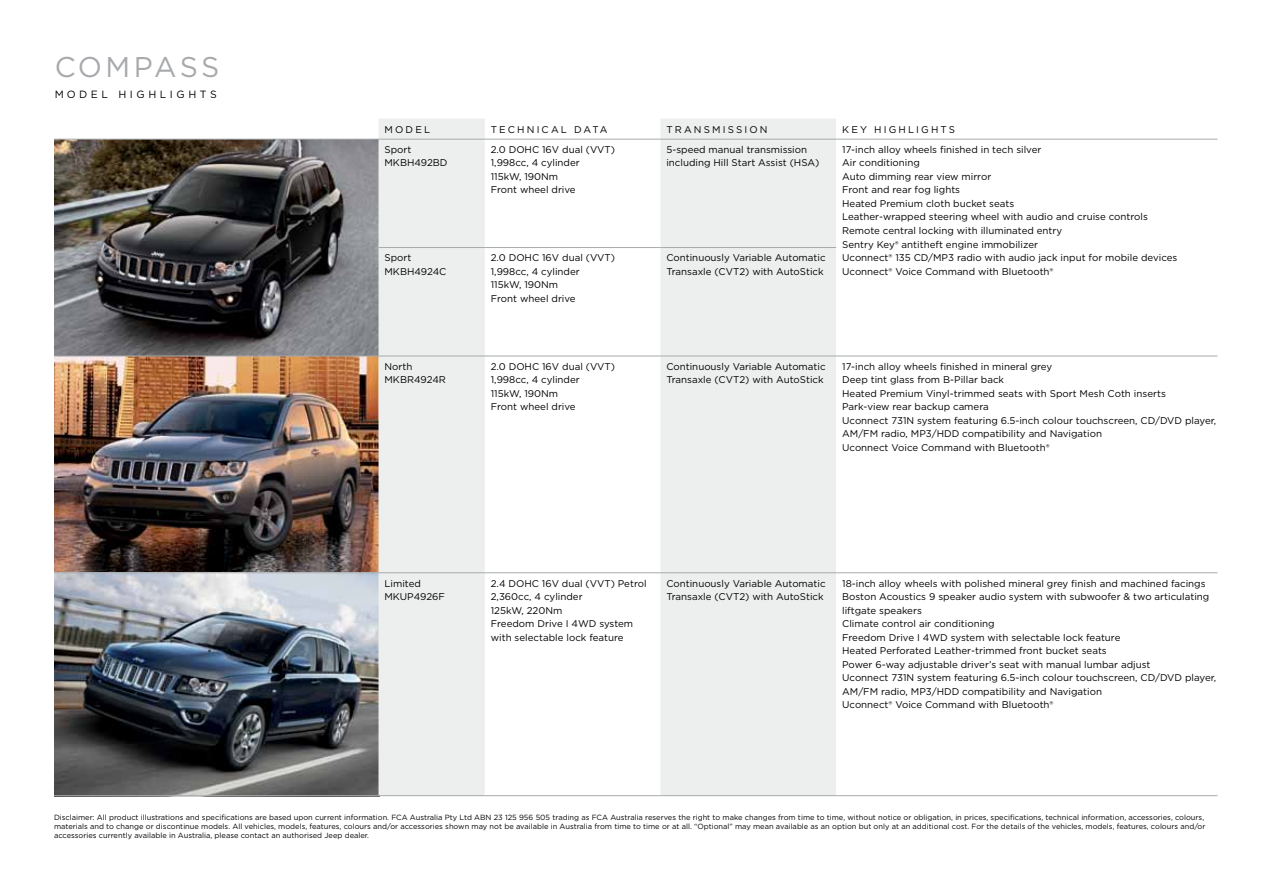
<style>
.page{position:relative;width:1263px;height:893px;background:#fff}
.page>*{position:absolute;margin:0;border:0;box-sizing:border-box;transform-origin:0 0}
.t1{font:28.5px "Gotham";letter-spacing:.11em;color:#a7a9ac}
.t2{font:10.5px "Gotham";letter-spacing:.34em;color:#000}
.t3{font:9.75px/13.5px "Gotham";color:#000}
.t4{font:9.75px "Gotham";letter-spacing:.22em;color:#000}
.t5{font:7.5px/9.3px "Gotham";color:#000}
</style>
<div class="page">
<img style="left:54px;top:140px;width:324px;height:216px">
<img style="left:54px;top:357px;width:324px;height:438px">
<svg style="left:378px;top:119px;width:458px;height:676px;fill:#edeeee"></svg>
<svg style="left:836px;top:138px;width:381px;height:436px"></svg>
<hr style="left:836px;top:795px;width:381px;height:1px;background:#a7a9ac">
<hr style="left:54px;top:795px;width:324px;height:1px;background:#a7a9ac">
<hr style="left:378px;top:795px;width:107px;height:1px;background:#a7a9ac">
<hr style="left:54px;top:139px;width:324px;height:1px;background:#a7a9ac">
<hr style="left:378px;top:139px;width:107px;height:1px;background:#a7a9ac">
<hr style="left:485px;top:139px;width:175px;height:1px;background:#a7a9ac">
<hr style="left:660px;top:139px;width:176px;height:1px;background:#a7a9ac">
<hr style="left:836px;top:139px;width:381px;height:1px;background:#a7a9ac">
<hr style="left:378px;top:247px;width:107px;height:1px;background:#a7a9ac">
<hr style="left:485px;top:247px;width:175px;height:1px;background:#a7a9ac">
<hr style="left:660px;top:247px;width:176px;height:1px;background:#a7a9ac">
<hr style="left:54px;top:356px;width:324px;height:1px;background:#a7a9ac">
<hr style="left:378px;top:356px;width:107px;height:1px;background:#a7a9ac">
<hr style="left:485px;top:356px;width:175px;height:1px;background:#a7a9ac">
<hr style="left:660px;top:356px;width:176px;height:1px;background:#a7a9ac">
<hr style="left:836px;top:356px;width:381px;height:1px;background:#a7a9ac">
<hr style="left:54px;top:572px;width:324px;height:1px;background:#a7a9ac">
<hr style="left:378px;top:572px;width:107px;height:1px;background:#a7a9ac">
<hr style="left:485px;top:572px;width:175px;height:1px;background:#a7a9ac">
<hr style="left:660px;top:572px;width:176px;height:1px;background:#a7a9ac">
<hr style="left:836px;top:572px;width:381px;height:1px;background:#a7a9ac">
<hr style="left:485px;top:795px;width:175px;height:1px;background:#a7a9ac">
<hr style="left:660px;top:795px;width:176px;height:1px;background:#a7a9ac">
<h1 class="t1" style="left:54px;top:48px;width:167px">COMPASS</h1>
<p class="t2" style="left:54px;top:87px;width:164px">MODEL HIGHLIGHTS</p>
<p class="t3" style="left:384px;top:122px;width:47px">MODE L</p>
<p class="t4" style="left:491px;top:123px;width:118px">TE CHNICAL D ATA</p>
<p class="t4" style="left:666px;top:123px;width:103px">TR ANSMISSION</p>
<p class="t4" style="left:842px;top:123px;width:114px">KE Y HIGHLIGHTS</p>
<p class="t3" style="left:384px;top:143px;width:56px">Sport<br>MKBH492BD</p>
<p class="t3" style="left:491px;top:143px;width:126px">2.0 DOHC 16V dual (VVT)<br>1,998cc, 4 cylinder<br>115kW, 190Nm<br>Front wheel drive</p>
<p class="t3" style="left:666px;top:143px;width:154px">5-speed manual transmission including Hill Start Assist (HSA)</p>
<p class="t3" style="left:842px;top:143px;width:337px">17-inch alloy wheels finished in tech silver<br>Air conditioning<br>Auto dimming rear view mirror<br>Front and rear fog lights<br>Heated Premium cloth bucket seats<br>Leather-wrapped steering wheel with audio and cruise controls Remote central locking with illuminated entry<br>Sentry Key® antitheft engine immobilizer<br>Uconnect® 135 CD/MP3 radio with audio jack input for mobile devices Uconnect® Voice Command with Bluetooth®</p>
<p class="t3" style="left:384px;top:251px;width:63px">Sport<br>MKB H4924C</p>
<p class="t3" style="left:491px;top:251px;width:126px">2.0 DOHC 16V dual (VVT)<br>1,998cc, 4 cylinder<br>115kW, 190Nm<br>Front wheel drive</p>
<p class="t3" style="left:666px;top:251px;width:161px">Continuously Variable Automatic<br>Transaxle (CVT2) with AutoStick</p>
<p class="t3" style="left:384px;top:359px;width:61px">North<br>MKBR4924R</p>
<p class="t3" style="left:491px;top:359px;width:126px">2.0 DOHC 16V dual (VVT)<br>1,998cc, 4 cylinder<br>115kW, 190Nm<br>Front wheel drive</p>
<p class="t3" style="left:666px;top:359px;width:161px">Continuously Variable Automatic<br>Transaxle (CVT2) with AutoStick</p>
<p class="t3" style="left:842px;top:359px;width:376px">17-inch alloy wheels finished in mineral grey<br>Deep tint glass from B-Pillar back<br>Heated Premium Vinyl-trimmed seats with Sport Mesh Coth inserts<br>Park-view rear backup camera<br>Uconnect 731N system featuring 6.5-inch colour touchscreen, CD/DVD player, AM/FM radio, MP3/HDD compatibility and Navigation<br>Uconnect Voice Command with Bluetooth®</p>
<p class="t3" style="left:384px;top:576px;width:62px">Limited<br>MKUP4926F</p>
<p class="t3" style="left:491px;top:576px;width:157px">2.4 DOHC 16V dual (VVT) Petrol<br>2,360cc, 4 cylinder<br>125kW, 220Nm<br>Freedom D rive I 4WD system with selectable lock feature</p>
<p class="t3" style="left:666px;top:576px;width:161px">Continuously Variable Automatic<br>Transaxle (CVT2) with AutoStick</p>
<p class="t3" style="left:842px;top:576px;width:376px">18-inch alloy wheels with polished mineral grey finish and machined facings Boston Acoustics 9 speaker audio system with subwoofer &amp; two articulating liftgate speakers<br>Climate control air conditioning<br>Freedom D rive I 4WD system with selectable lock feature<br>Heated Perforated Leather-trimmed front bucket seats<br>Power 6-way adjustable driver’s seat with manual lumbar adjust<br>Uconnect 731N system featuring 6.5-inch colour touchscreen, CD/DVD player, AM/FM radio, MP3/HDD compatibility and Navigation<br>Uconnect® Voice Command with Bluetooth®</p>
<p class="t5" style="left:54px;top:812px;width:1153px">Disclaimer: All product illustrations and specifications are based upon current information. FCA Australia Pty Ltd ABN 23 125 956 505 trading as FCA Australia reserves the right to make changes from time to time, without notice or obligation, in prices, specifications, technical information, accessories, colours, materials and to change or discontinue models. All vehicles, models, features, colours and/or accessories shown may not be available in Australia from time to time or at all. “Optional” may mean available as an option but only at an additional cost. For the details of the vehicles, models, features, colours and/or accessories currently available in Australia, please contact an authorised Jeep dealer.</p>
</div>
